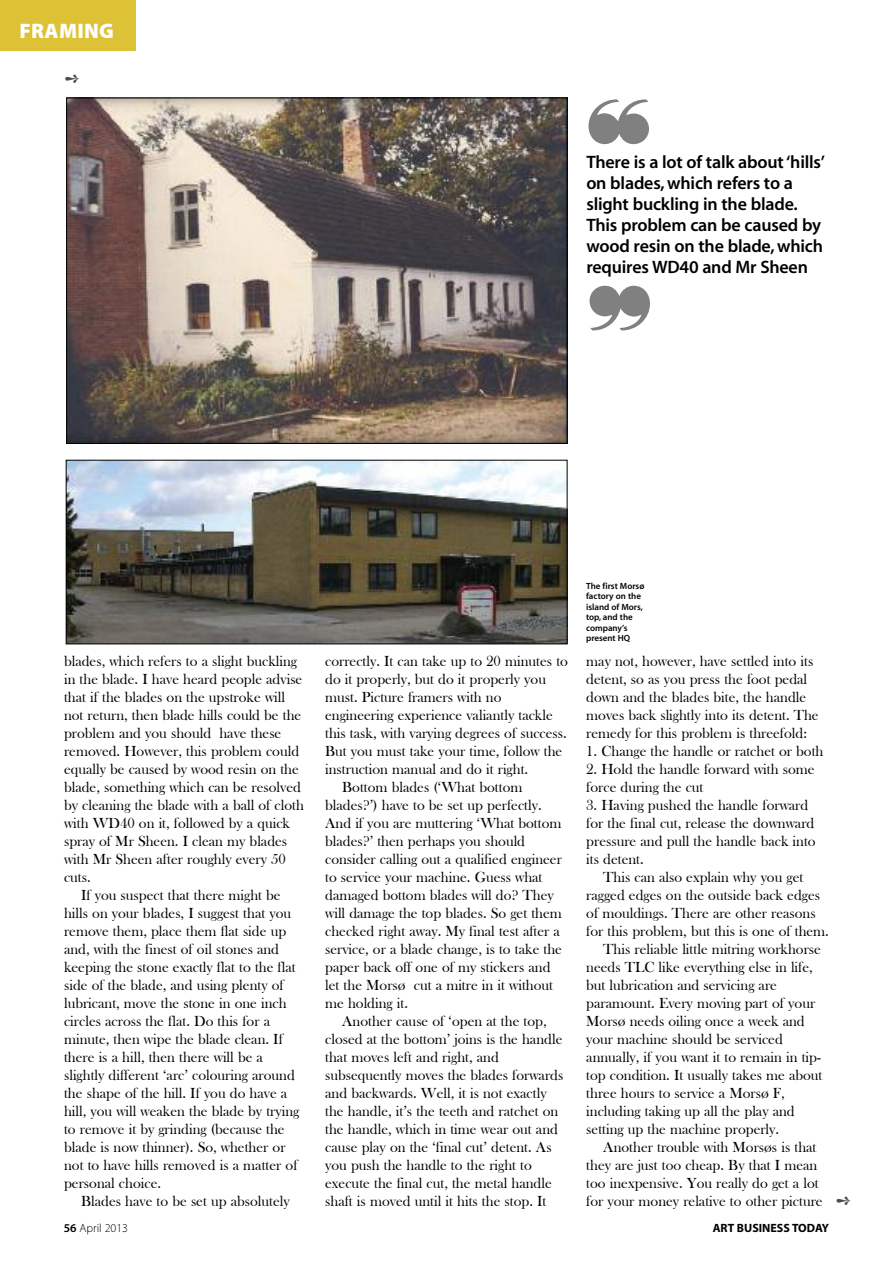
<style>
.page{position:relative;width:893px;height:1263px;background:#fff}
.page>*{position:absolute;margin:0;border:0;box-sizing:border-box;transform-origin:0 0}
.t1{font:21px "Myriad MM 830 wt 300 wd";letter-spacing:.01em;color:#fff}
.t2{font:18px/21px "Myriad MM 565 wt 600 wd";letter-spacing:-.01em;color:#000}
.t3{font:15px/18px "Bask Old Face";color:#000}
.t4{font:12px "Myriad MM 700 wt 600 wd";color:#000}
.t5{font:12px "Myriad MM 215 wt 600 wd";color:#000}
.t6{font:9px/10.5px "Myriad MM 565 wt 600 wd";color:#000}
.s1{font-family:"Myriad MM 565 wt 600 wd"}
</style>
<div class="page">
<div style="left:0;top:0;width:136px;height:51px;background:#ddc235"></div>
<img style="left:68px;top:100px;width:497px;height:342px">
<img style="left:68px;top:462px;width:497px;height:180px">
<div style="left:66px;top:460px;width:501px;height:184px;border:1px solid #000"></div>
<h1 class="t1" style="left:19px;top:23px;width:96px">FRAMING</h1>
<p class="t2" style="left:586px;top:153px;width:240px">There is a lot of talk about‘hills’ on blades,which refers to a slight buckling in the blade.<br>This problem can be caused by wood resin on the blade,which requires WD40 and Mr Sheen</p>
<p class="t3" style="left:64px;top:653px;width:235px">blades, which refers to a slight buckling</p>
<p class="t3" style="left:64px;top:671px;width:240px">in the blade. I have heard people advise</p>
<p class="t3" style="left:64px;top:689px;width:223px">that if the blades on the upstroke will</p>
<p class="t3" style="left:64px;top:707px;width:239px">not return, then blade hills could be the</p>
<p class="t3" style="left:64px;top:725px;width:219px">problem and you should have these</p>
<p class="t3" style="left:64px;top:743px;width:237px">removed. However, this problem could</p>
<p class="t3" style="left:64px;top:761px;width:236px">equally be caused by wood resin on the</p>
<p class="t3" style="left:64px;top:779px;width:238px">blade, something which can be resolved</p>
<p class="t3" style="left:64px;top:797px;width:241px">by cleaning the blade with a ball of cloth</p>
<p class="t3" style="left:64px;top:815px;width:228px">with WD40 on it, followed by a quick</p>
<p class="t3" style="left:64px;top:833px;width:225px">spray of Mr Sheen. I clean my blades</p>
<p class="t3" style="left:64px;top:851px;width:223px">with Mr Sheen after roughly every 50</p>
<p class="t3" style="left:64px;top:869px;width:28px">cuts.</p>
<p class="t3" style="left:81px;top:887px;width:201px">If you suspect that there might be</p>
<p class="t3" style="left:64px;top:905px;width:229px">hills on your blades, I suggest that you</p>
<p class="t3" style="left:64px;top:923px;width:224px">remove them, place them flat side up</p>
<p class="t3" style="left:64px;top:941px;width:217px">and, with the finest of oil stones and</p>
<p class="t3" style="left:64px;top:959px;width:233px">keeping the stone exactly flat to the flat</p>
<p class="t3" style="left:64px;top:977px;width:221px">side of the blade, and using plenty of</p>
<p class="t3" style="left:64px;top:995px;width:224px">lubricant, move the stone in one inch</p>
<p class="t3" style="left:64px;top:1013px;width:208px">circles across the flat. Do this for a</p>
<p class="t3" style="left:64px;top:1031px;width:220px">minute, then wipe the blade clean. If</p>
<p class="t3" style="left:64px;top:1049px;width:200px">there is a hill, then there will be a</p>
<p class="t3" style="left:64px;top:1067px;width:232px">slightly different ‘arc’ colouring around</p>
<p class="t3" style="left:64px;top:1085px;width:225px">the shape of the hill. If you do have a</p>
<p class="t3" style="left:64px;top:1103px;width:237px">hill, you will weaken the blade by trying</p>
<p class="t3" style="left:64px;top:1121px;width:222px">to remove it by grinding (because the</p>
<p class="t3" style="left:64px;top:1139px;width:223px">blade is now thinner). So, whether or</p>
<p class="t3" style="left:64px;top:1157px;width:235px">not to have hills removed is a matter of</p>
<p class="t3" style="left:64px;top:1175px;width:99px">personal choice.</p>
<p class="t3" style="left:81px;top:1193px;width:210px">Blades have to be set up absolutely</p>
<p class="t3" style="left:325px;top:653px;width:244px">correctly. It can take up to 20 minutes to</p>
<p class="t3" style="left:325px;top:671px;width:222px">do it properly, but do it properly you</p>
<p class="t3" style="left:325px;top:689px;width:178px">must. Picture framers with no</p>
<p class="t3" style="left:325px;top:707px;width:229px">engineering experience valiantly tackle</p>
<p class="t3" style="left:325px;top:725px;width:243px">this task, with varying degrees of success.</p>
<p class="t3" style="left:325px;top:743px;width:239px">But you must take your time, follow the</p>
<p class="t3" style="left:325px;top:761px;width:205px">instruction manual and do it right.</p>
<p class="t3" style="left:342px;top:779px;width:182px">Bottom blades (‘What bottom</p>
<p class="t3" style="left:325px;top:797px;width:218px">blades?’) have to be set up perfectly.</p>
<p class="t3" style="left:325px;top:815px;width:238px">And if you are muttering ‘What bottom</p>
<p class="t3" style="left:325px;top:833px;width:202px">blades?’ then perhaps you should</p>
<p class="t3" style="left:325px;top:851px;width:238px">consider calling out a qualified engineer</p>
<p class="t3" style="left:325px;top:869px;width:219px">to service your machine. Guess what</p>
<p class="t3" style="left:325px;top:887px;width:230px">damaged bottom blades will do? They</p>
<p class="t3" style="left:325px;top:905px;width:238px">will damage the top blades. So get them</p>
<p class="t3" style="left:325px;top:923px;width:236px">checked right away. My final test after a</p>
<p class="t3" style="left:325px;top:941px;width:238px">service, or a blade change, is to take the</p>
<p class="t3" style="left:325px;top:959px;width:227px">paper back off one of my stickers and</p>
<p class="t3" style="left:325px;top:977px;width:229px">let the Morsø cut a mitre in it without</p>
<p class="t3" style="left:325px;top:995px;width:84px">me holding it.</p>
<p class="t3" style="left:342px;top:1013px;width:206px">Another cause of ‘open at the top,</p>
<p class="t3" style="left:325px;top:1031px;width:239px">closed at the bottom’ joins is the handle</p>
<p class="t3" style="left:325px;top:1049px;width:175px">that moves left and right, and</p>
<p class="t3" style="left:325px;top:1067px;width:240px">subsequently moves the blades forwards</p>
<p class="t3" style="left:325px;top:1085px;width:223px">and backwards. Well, it is not exactly</p>
<p class="t3" style="left:325px;top:1103px;width:235px">the handle, it’s the teeth and ratchet on</p>
<p class="t3" style="left:325px;top:1121px;width:234px">the handle, which in time wear out and</p>
<p class="t3" style="left:325px;top:1139px;width:228px">cause play on the ‘final cut’ detent. As</p>
<p class="t3" style="left:325px;top:1157px;width:208px">you push the handle to the right to</p>
<p class="t3" style="left:325px;top:1175px;width:228px">execute the final cut, the metal handle</p>
<p class="t3" style="left:325px;top:1193px;width:223px">shaft is moved until it hits the stop. It</p>
<p class="t6" style="left:586px;top:581px;width:60px">The first Morsø factory on the island of Mors, top, and the company’s present HQ</p>
<p class="t3" style="left:586px;top:653px;width:234px">may not, however, have settled into its detent, so as you press the foot pedal down and the blades bite, the handle moves back slightly into its detent. The remedy for this problem is threefold:</p>
<p class="t3" style="left:586px;top:743px;width:239px">1. Change the handle or ratchet or both</p>
<p class="t3" style="left:586px;top:761px;width:230px">2. Hold the handle forward with some force during the cut</p>
<p class="t3" style="left:586px;top:797px;width:231px">3. Having pushed the handle forward for the final cut, release the downward pressure and pull the handle back into its detent.</p>
<p class="t3" style="left:603px;top:869px;width:202px">This can also explain why you get</p>
<p class="t3" style="left:586px;top:887px;width:235px">ragged edges on the outside back edges</p>
<p class="t3" style="left:586px;top:905px;width:231px">of mouldings. There are other reasons</p>
<p class="t3" style="left:586px;top:923px;width:244px">for this problem, but this is one of them.</p>
<p class="t3" style="left:603px;top:941px;width:219px">This reliable little mitring workhorse</p>
<p class="t3" style="left:586px;top:959px;width:228px">needs TLC like everything else in life,</p>
<p class="t3" style="left:586px;top:977px;width:192px">but lubrication and servicing are</p>
<p class="t3" style="left:586px;top:995px;width:230px">paramount. Every moving part of your</p>
<p class="t3" style="left:586px;top:1013px;width:220px">Morsø needs oiling once a week and</p>
<p class="t3" style="left:586px;top:1031px;width:198px">your machine should be serviced</p>
<p class="t3" style="left:586px;top:1049px;width:236px">annually, if you want it to remain in tip-</p>
<p class="t3" style="left:586px;top:1067px;width:238px">top condition. It usually takes me about</p>
<p class="t3" style="left:586px;top:1085px;width:200px">three hours to service a Morsø F,</p>
<p class="t3" style="left:586px;top:1103px;width:210px">including taking up all the play and</p>
<p class="t3" style="left:586px;top:1121px;width:194px">setting up the machine properly.</p>
<p class="t3" style="left:603px;top:1139px;width:215px">Another trouble with Morsøs is that</p>
<p class="t3" style="left:586px;top:1157px;width:233px">they are just too cheap. By that I mean</p>
<p class="t3" style="left:586px;top:1175px;width:234px">too inexpensive. You really do get a lot</p>
<p class="t3" style="left:586px;top:1193px;width:238px">for your money relative to other picture</p>
<p class="t5" style="left:64px;top:1224px;width:66px"><span class="s1">56</span> April 2013</p>
<p class="t4" style="left:713px;top:1224px;width:118px">ART BUSINESS TODAY</p>
</div>
